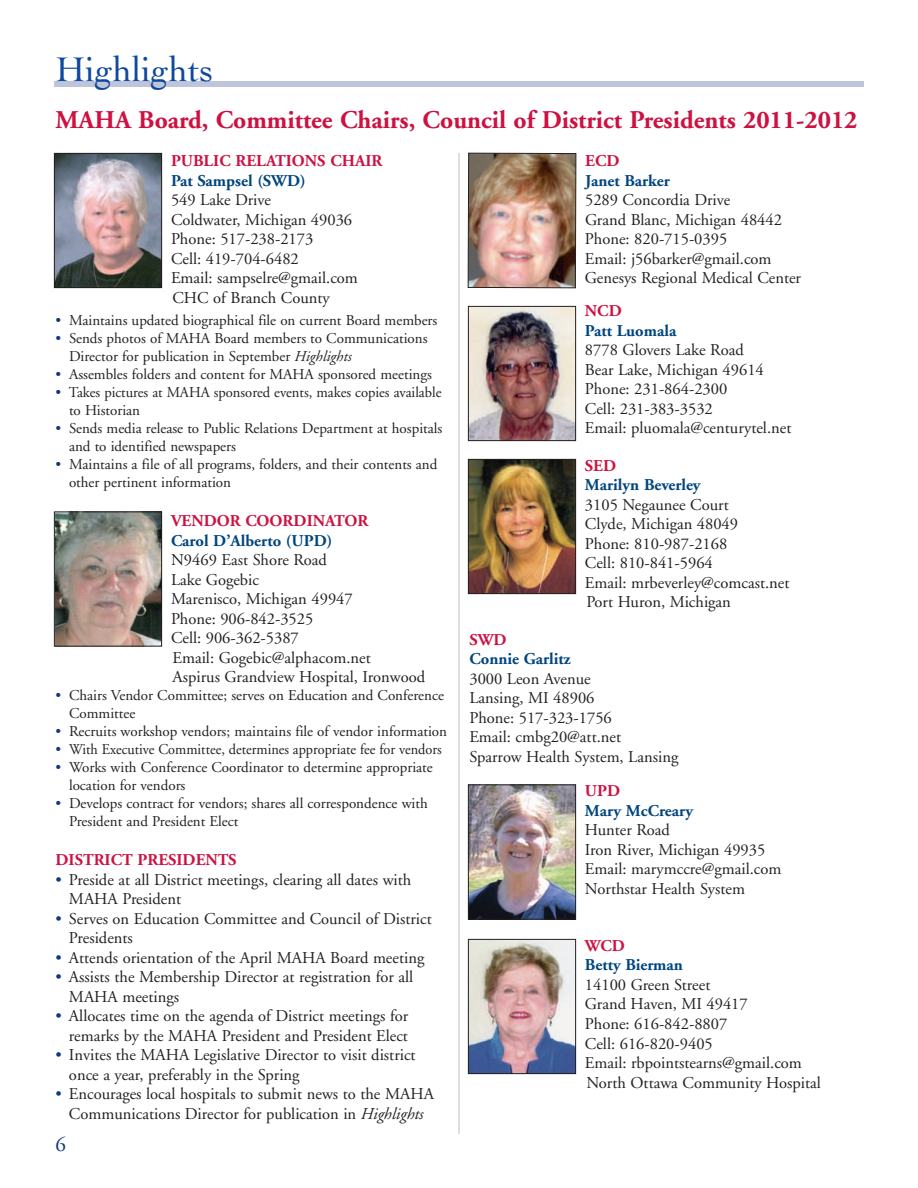
<style>
.page{position:relative;width:918px;height:1188px;background:#fff}
.page>*{position:absolute;margin:0;border:0;box-sizing:border-box;transform-origin:0 0}
.t1{font:36px "Cochin";color:#0f499d}
.t2{font:700 25.5px "Adobe Garamond";color:#cd1141}
.t3{font:21px "Adobe Garamond";color:#113880}
.t4{font:16.5px/19.5px "Adobe Garamond";color:#231f20}
.t5{font:700 16.5px "Adobe Garamond";color:#01457f}
.t6{font:700 16.5px "Adobe Garamond";color:#cd1141}
.t7{font:15px/18px "Adobe Garamond";color:#231f20}
.t8{font:15px "Adobe Garamond";color:#231f20;scale:.95 1}
.s1{color:#113880}
.s2{font-style:italic}
</style>
<div class="page">
<div style="left:54px;top:81px;width:810px;height:6px;background:#bec5db"></div>
<img style="left:467px;top:152px;width:110px;height:137px">
<img style="left:470px;top:308px;width:104px;height:131px">
<div style="left:468px;top:306px;width:108px;height:135px;border:1px solid #231f20"></div>
<img style="left:470px;top:786px;width:104px;height:132px">
<div style="left:468px;top:784px;width:108px;height:136px;border:1px solid #231f20"></div>
<img style="left:470px;top:941px;width:104px;height:131px">
<div style="left:468px;top:939px;width:108px;height:135px;border:1px solid #231f20"></div>
<img style="left:470px;top:461px;width:104px;height:131px">
<div style="left:468px;top:459px;width:108px;height:135px;border:1px solid #231f20"></div>
<img style="left:56px;top:155px;width:104px;height:131px">
<div style="left:54px;top:153px;width:108px;height:135px;border:1px solid #231f20"></div>
<img style="left:56px;top:514px;width:104px;height:131px">
<div style="left:54px;top:512px;width:108px;height:135px;border:1px solid #231f20"></div>
<hr style="left:459px;top:153px;width:1px;height:981px;background:#bcbdc0">
<h1 class="t1" style="left:56px;top:49px;width:159px">Highlights</h1>
<h2 class="t2" style="left:55px;top:106px;width:804px">MAHA Board, Committee Chairs, Council of District Presidents 2011-2012</h2>
<p class="t6" style="left:171px;top:152px;width:213px">PUBLIC RELATIONS CHAIR</p>
<p class="t5" style="left:171px;top:172px;width:136px">Pat Sampsel (SWD)</p>
<p class="t4" style="left:171px;top:191px;width:188px">549 Lake Drive<br>Coldwater, Michigan 49036<br>Phone: 517-238-2173<br>Cell: 419-704-6482<br>Email: sampselre@gmail.com<br>CHC of Branch County</p>
<p class="t7" style="left:56px;top:312px;width:383px"><span class="s1">•</span> Maintains updated biographical file on current Board members</p>
<p class="t7" style="left:69px;top:330px;width:360px;text-indent:-14px"><span class="s1">•</span> Sends photos of MAHA Board members to Communications<br>Director for publication in September <span class="s2">Highlights</span></p>
<p class="t7" style="left:56px;top:366px;width:378px"><span class="s1">•</span> Assembles folders and content for MAHA sponsored meetings</p>
<p class="t7" style="left:69px;top:384px;width:374px;text-indent:-14px"><span class="s1">•</span> Takes pictures at MAHA sponsored events, makes copies available to Historian</p>
<p class="t7" style="left:69px;top:420px;width:375px;text-indent:-14px"><span class="s1">•</span> Sends media release to Public Relations Department at hospitals and to identified newspapers</p>
<p class="t7" style="left:69px;top:456px;width:370px;text-indent:-14px"><span class="s1">•</span> Maintains a file of all programs, folders, and their contents and other pertinent information</p>
<p class="t6" style="left:171px;top:512px;width:199px">VENDOR COORDINATOR</p>
<p class="t5" style="left:171px;top:532px;width:163px">Carol D’Alberto (UPD)</p>
<p class="t4" style="left:171px;top:551px;width:256px">N9469 East Shore Road<br>Lake Gogebic<br>Marenisco, Michigan 49947<br>Phone: 906-842-3525<br>Cell: 906-362-5387<br>Email: Gogebic@alphacom.net<br>Aspirus Grandview Hospital, Ironwood</p>
<p class="t7" style="left:69px;top:687px;width:377px;text-indent:-14px"><span class="s1">•</span> Chairs Vendor Committee; serves on Education and Conference<br>Committee</p>
<p class="t7" style="left:56px;top:723px;width:393px"><span class="s1">•</span> Recruits workshop vendors; maintains file of vendor information</p>
<p class="t8" style="left:56px;top:742px;width:408px"><span class="s1">•</span> With Executive Committee, determines appropriate fee for vendors</p>
<p class="t7" style="left:69px;top:759px;width:365px;text-indent:-14px"><span class="s1">•</span> Works with Conference Coordinator to determine appropriate location for vendors</p>
<p class="t7" style="left:69px;top:795px;width:360px;text-indent:-14px"><span class="s1">•</span> Develops contract for vendors; shares all correspondence with<br>President and President Elect</p>
<p class="t6" style="left:56px;top:851px;width:183px">DISTRICT PRESIDENTS</p>
<p class="t4" style="left:69px;top:870px;width:344px;text-indent:-13px"><span class="s1">•</span> Preside at all District meetings, clearing all dates with<br>MAHA President</p>
<p class="t4" style="left:69px;top:909px;width:364px;text-indent:-13px"><span class="s1">•</span> Serves on Education Committee and Council of District<br>Presidents</p>
<p class="t4" style="left:56px;top:948px;width:370px"><span class="s1">•</span> Attends orientation of the April MAHA Board meeting</p>
<p class="t4" style="left:69px;top:968px;width:346px;text-indent:-13px"><span class="s1">•</span> Assists the Membership Director at registration for all<br>MAHA meetings</p>
<p class="t4" style="left:56px;top:1007px;width:354px;text-align:right"><span class="s1">•</span> Allocates time on the agenda of District meetings for remarks by the MAHA President and President Elect</p>
<p class="t4" style="left:69px;top:1046px;width:348px;text-indent:-13px"><span class="s1">•</span> Invites the MAHA Legislative Director to visit district once a year, preferably in the Spring</p>
<p class="t4" style="left:56px;top:1085px;width:380px;text-align:center"><span class="s1">•</span> Encourages local hospitals to submit news to the MAHA<br>Communications Director for publication in <span class="s2">Highlights</span></p>
<p class="t3" style="left:56px;top:1133px;width:12px">6</p>
<p class="t6" style="left:585px;top:152px;width:36px">ECD</p>
<p class="t5" style="left:585px;top:172px;width:86px">Janet Barker</p>
<p class="t4" style="left:585px;top:191px;width:218px">5289 Concordia Drive<br>Grand Blanc, Michigan 48442<br>Phone: 820-715-0395<br>Email: j56barker@gmail.com<br>Genesys Regional Medical Center</p>
<p class="t6" style="left:585px;top:302px;width:38px">NCD</p>
<p class="t5" style="left:585px;top:322px;width:93px">Patt Luomala</p>
<p class="t4" style="left:585px;top:341px;width:208px">8778 Glovers Lake Road<br>Bear Lake, Michigan 49614<br>Phone: 231-864-2300<br>Cell: 231-383-3532<br>Email: pluomala@centurytel.net</p>
<p class="t6" style="left:585px;top:457px;width:33px">SED</p>
<p class="t5" style="left:585px;top:476px;width:117px">Marilyn Beverley</p>
<p class="t4" style="left:585px;top:495px;width:206px">3105 Negaunee Court<br>Clyde, Michigan 48049<br>Phone: 810-987-2168<br>Cell: 810-841-5964<br>Email: mrbeverley@comcast.net<br>Port Huron, Michigan</p>
<p class="t6" style="left:469px;top:631px;width:39px">SWD</p>
<p class="t5" style="left:469px;top:650px;width:103px">Connie Garlitz</p>
<p class="t4" style="left:469px;top:669px;width:210px">3000 Leon Avenue<br>Lansing, MI 48906<br>Phone: 517-323-1756<br>Email: cmbg20@att.net<br>Sparrow Health System, Lansing</p>
<p class="t6" style="left:585px;top:782px;width:37px">UPD</p>
<p class="t5" style="left:585px;top:802px;width:110px">Mary McCreary</p>
<p class="t4" style="left:585px;top:821px;width:198px">Hunter Road<br>Iron River, Michigan 49935<br>Email: marymccre@gmail.com<br>Northstar Health System</p>
<p class="t6" style="left:585px;top:937px;width:41px">WCD</p>
<p class="t5" style="left:585px;top:956px;width:99px">Betty Bierman</p>
<p class="t4" style="left:585px;top:975px;width:237px">14100 Green Street<br>Grand Haven, MI 49417<br>Phone: 616-842-8807<br>Cell: 616-820-9405<br>Email: rbpointstearns@gmail.com<br>North Ottawa Community Hospital</p>
</div>
